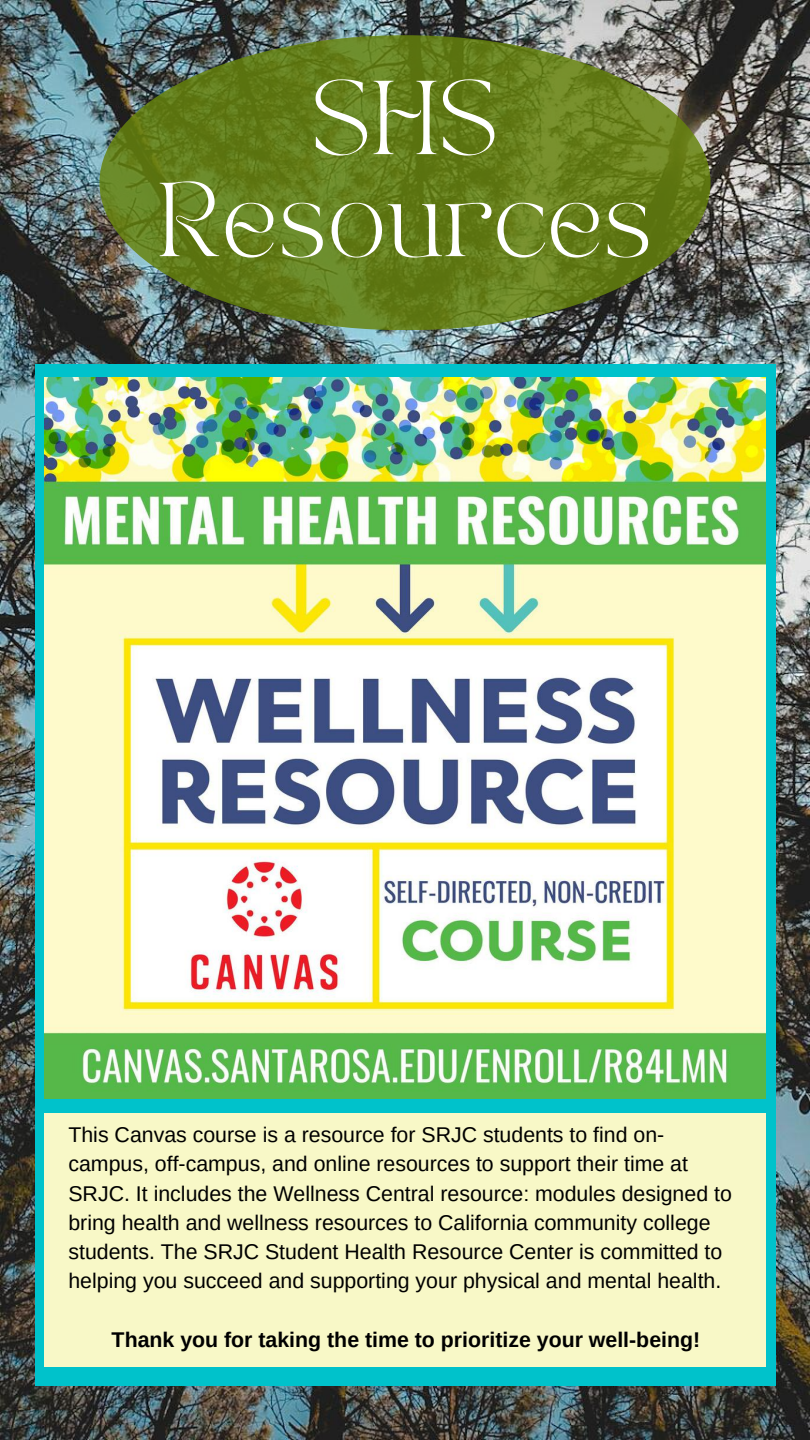
<style>
.page{position:relative;width:810px;height:1440px;background:#fff}
.page>*{position:absolute;margin:0;border:0;box-sizing:border-box;transform-origin:0 0}
.t1{font:73.3px/102px "TAN PEARL Regular";color:#fff;text-align:center}
.t2{font:21.3px/29.2px "Arimo";color:#000}
.t3{font:700 21.3px "Arimo";color:#000}
</style>
<div class="page">
<img style="left:0;top:0;width:810px;height:1440px">
<svg style="left:99px;top:35px;width:612px;height:295px;background:#657f1c"></svg>
<div style="left:35px;top:365px;width:740px;height:1020px;background:#00c2cb"></div>
<img style="left:45px;top:377px;width:720px;height:721px">
<div style="left:45px;top:1113px;width:720px;height:253px;background:#f8f8c7"></div>
<h1 class="t1" style="left:157px;top:75px;width:497px">SHS<br>Resources</h1>
<p class="t2" style="left:68px;top:1120px;width:665px">This Canvas course is a resource for SRJC students to find on&shy;campus, off-campus, and online resources to support their time at SRJC. It includes the Wellness Central resource: modules designed to bring health and wellness resources to California community college students. The SRJC Student Health Resource Center is committed to helping you succeed and supporting your physical and mental health.</p>
<p class="t3" style="left:112px;top:1328px;width:590px">Thank you for taking the time to prioritize your well-being!</p>
</div>
